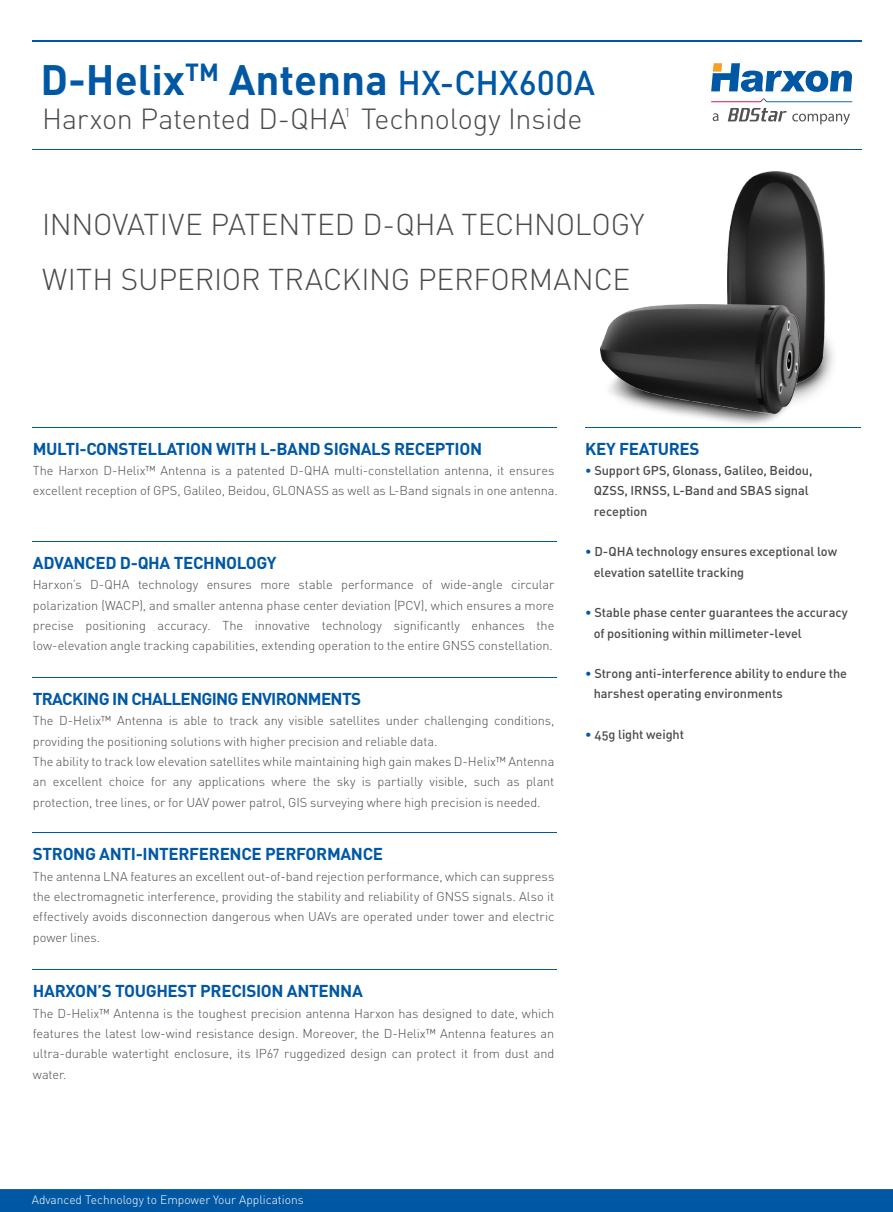
<style>
.page{position:relative;width:893px;height:1212px;background:#fff}
.page>*{position:absolute;margin:0;border:0;box-sizing:border-box;transform-origin:0 0}
.t1{font:700 42px "DIN Pro";color:#0058a4}
.t2{font:300 29.7px/54.9px "DIN Pro";letter-spacing:-.005em;color:#4c4948}
.t3{font:300 28.65px "DIN Pro";letter-spacing:-.01em;color:#4c4948}
.t4{font:700 16.95px "DIN Pro";letter-spacing:-.02em;color:#0058a4}
.t5{font:700 16.95px "DIN Pro";letter-spacing:-.04em;color:#0058a4}
.t6{font:300 12.75px/20.2px "DIN Pro";letter-spacing:-.005em;color:#4c494a;text-align:justify}
.t7{font:12.75px/20.2px "DIN Medium Alternate";letter-spacing:-.005em;color:#4c494a}
.t8{font:300 12.75px "DIN Pro";color:#4c4948}
.t9{font:300 12px "DIN Pro";color:#fff}
.s1{font-weight:500;font-size:34.05px}
.s2{color:#0058a4}
.s3{color:#4c4948}
</style>
<div class="page">
<div style="left:0;top:1189px;width:893px;height:23px;background:#0058a4"></div>
<hr style="left:32px;top:150px;width:829px;height:1px;background:#0058a4">
<hr style="left:32px;top:40px;width:829px;height:2px;background:#0058a4">
<img style="left:800px;top:340px;width:27px;height:57px">
<img style="left:728px;top:171px;width:97px;height:133px">
<img style="left:731px;top:260px;width:94px;height:126px">
<img style="left:660px;top:413px;width:124px;height:5px">
<img style="left:603px;top:304px;width:197px;height:100px">
<img style="left:600px;top:339px;width:199px;height:74px">
<hr style="left:32px;top:427px;width:525px;height:1px;background:#0058a4">
<hr style="left:585px;top:427px;width:276px;height:1px;background:#0058a4">
<hr style="left:32px;top:541px;width:525px;height:1px;background:#0058a4">
<hr style="left:32px;top:677px;width:525px;height:1px;background:#0058a4">
<hr style="left:32px;top:832px;width:525px;height:1px;background:#0058a4">
<hr style="left:32px;top:969px;width:525px;height:1px;background:#0058a4">
<svg style="left:711px;top:63px;width:141px;height:39px"></svg>
<svg style="left:713px;top:108px;width:137px;height:17px"></svg>
<h1 class="t1" style="left:40px;top:51px;width:556px">D-Helix<sup>TM</sup> Antenna <span class="s1">HX-CHX600A</span></h1>
<p class="t8" style="left:344px;top:104px;width:8px">1</p>
<h3 class="t3" style="left:42px;top:99px;width:542px">Harxon Patented D-QHA Technology Inside</h3>
<h2 class="t2" style="left:42px;top:196px;width:604px">INNOVATIVE PATENTED D-QHA TECHNOLOGY<br>WITH SUPERIOR TRACKING PERFORMANCE</h2>
<h3 class="t4" style="left:33px;top:437px;width:451px">MULTI-CONSTELLATION WITH L-BAND SIGNALS RECEPTION</h3>
<p class="t6" style="left:33px;top:460px;width:527px">The Harxon D-Helix™ Antenna is a patented D-QHA multi-constellation antenna, it ensures excellent reception of GPS, Galileo, Beidou, GLONASS as well as L-Band signals in one antenna.</p>
<h3 class="t4" style="left:33px;top:551px;width:245px">ADVANCED D-QHA TECHNOLOGY</h3>
<p class="t6" style="left:33px;top:574px;width:523px">Harxon’s D-QHA technology ensures more stable performance of wide-angle circular polarization (WACP), and smaller antenna phase center deviation (PCV), which ensures a more precise positioning accuracy. The innovative technology significantly enhances the low-elevation angle tracking capabilities, extending operation to the entire GNSS constellation.</p>
<h3 class="t5" style="left:33px;top:687px;width:330px">TRACKING IN CHALLENGING ENVIRONMENTS</h3>
<p class="t6" style="left:33px;top:710px;width:523px;text-align:left">The D-Helix™ Antenna is able to track any visible satellites under challenging conditions, providing the positioning solutions with higher precision and reliable data.<br>The ability to track low elevation satellites while maintaining high gain makes D-Helix™ Antenna an excellent choice for any applications where the sky is partially visible, such as plant protection, tree lines, or for UAV power patrol, GIS surveying where high precision is needed.</p>
<h3 class="t4" style="left:33px;top:843px;width:352px">STRONG ANTI-INTERFERENCE PERFORMANCE</h3>
<p class="t6" style="left:33px;top:865px;width:523px">The antenna LNA features an excellent out-of-band rejection performance, which can suppress the electromagnetic interference, providing the stability and reliability of GNSS signals. Also it effectively avoids disconnection dangerous when UAVs are operated under tower and electric power lines.</p>
<h3 class="t4" style="left:33px;top:980px;width:332px">HARXON’S TOUGHEST PRECISION ANTENNA</h3>
<p class="t6" style="left:33px;top:1002px;width:523px">The D-Helix™ Antenna is the toughest precision antenna Harxon has designed to date, which features the latest low-wind resistance design. Moreover, the D-Helix™ Antenna features an ultra-durable watertight enclosure, its IP67 ruggedized design can protect it from dust and water.</p>
<h3 class="t4" style="left:585px;top:437px;width:116px">KEY FEATURES</h3>
<p class="t7" style="left:594px;top:460px;width:220px;text-indent:-8px"><span class="s2">•</span> Support GPS<span class="s3">,</span> Glonass, Galileo, Beidou,<br>QZSS<span class="s3">,</span> IRNSS, L-Band and SBAS signal reception</p>
<p class="t7" style="left:594px;top:541px;width:245px;text-indent:-9px"><span class="s2">•</span> D-QHA technology ensures exceptional low elevation satellite tracking</p>
<p class="t7" style="left:594px;top:602px;width:256px;text-indent:-9px"><span class="s2">•</span> Stable phase center guarantees the accuracy of positioning within millimeter-level</p>
<p class="t7" style="left:594px;top:663px;width:255px;text-indent:-9px"><span class="s2">•</span> Strong anti-interference ability to endure the harshest operating environments</p>
<p class="t7" style="left:585px;top:724px;width:100px"><span class="s2">•</span> 45g light weight</p>
<p class="t9" style="left:32px;top:1191px;width:273px">Advanced Technology to Empower Your Applications</p>
</div>
